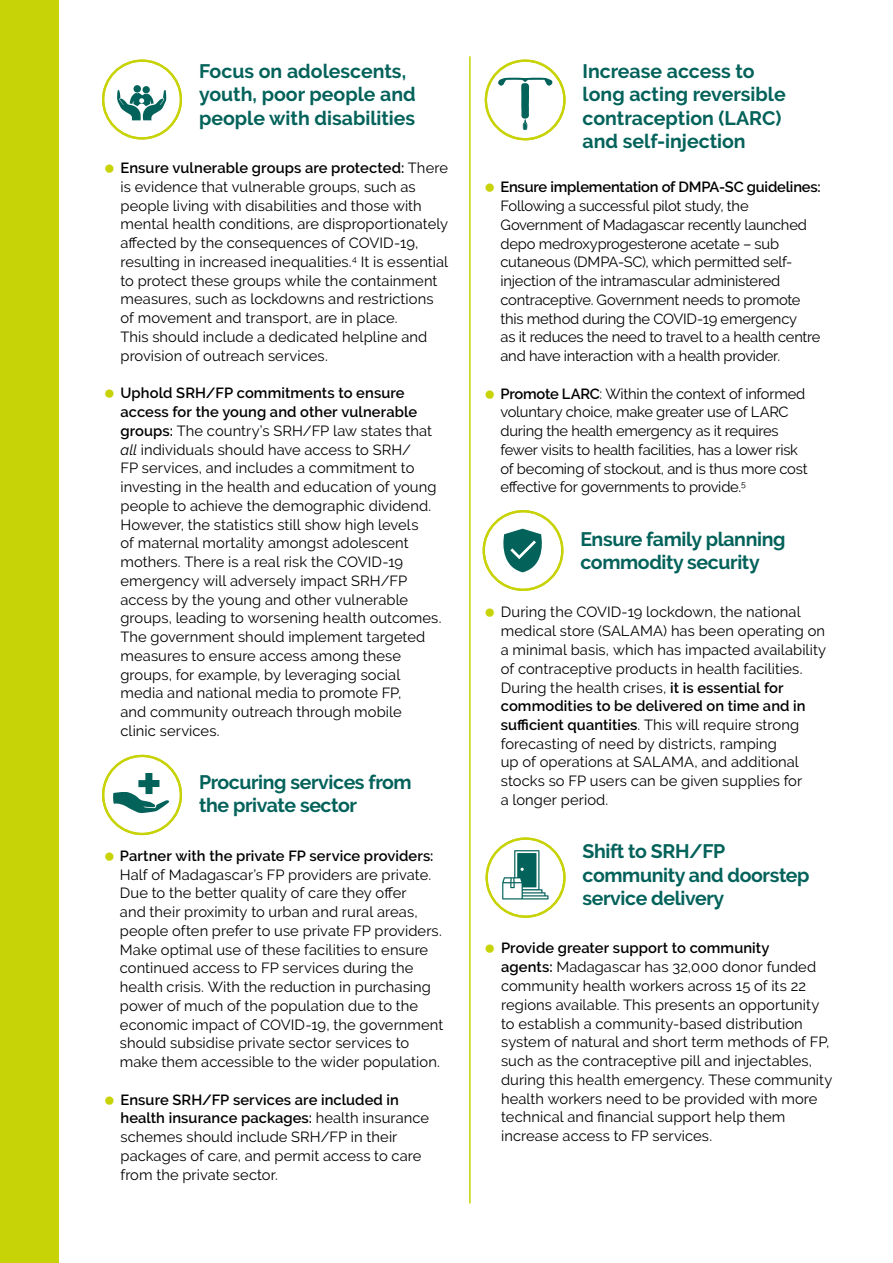
<style>
.page{position:relative;width:893px;height:1263px;background:#fff}
.page>*{position:absolute;margin:0;border:0;box-sizing:border-box;transform-origin:0 0}
.t1{font:700 19.5px/23.4px "Raleway";color:#03625a}
.t2{font:700 19.5px/23.4px "Raleway";letter-spacing:-.02em;color:#03625a}
.t3{font:14.7px/18.8px "Raleway";letter-spacing:.005em;color:#000}
.t4{font:14.7px/18.8px "Raleway";letter-spacing:-.015em;color:#000}
.t5{font:600 14.7px "Raleway";letter-spacing:-.01em;color:#000}
.s1{font-weight:600}
.s2{font-style:italic}
</style>
<div class="page">
<div style="left:0;top:0;width:59px;height:1263px;background:#c7d306"></div>
<hr style="left:469px;top:56px;width:2px;height:1147px;background:#c7d306">
<svg style="left:485px;top:60px;width:81px;height:80px"></svg>
<svg style="left:486px;top:837px;width:80px;height:81px"></svg>
<svg style="left:102px;top:755px;width:80px;height:80px"></svg>
<svg style="left:483px;top:510px;width:80px;height:81px"></svg>
<svg style="left:102px;top:60px;width:80px;height:79px"></svg>
<div style="left:142px;top:86px;width:8px;height:7px;background:#03625a;border-radius:50%"></div>
<h1 class="t1" style="left:199px;top:59px;width:218px">Focus on adolescents, youth, poor people and people with disabilities</h1>
<p class="t3" style="left:120px;top:159px;width:329px"><span class="s1">Ensure vulnerable groups are protected:</span> There is evidence that vulnerable groups, such as people living with disabilities and those with mental health conditions, are disproportionately affected by the consequences of COVID-19, resulting in increased inequalities.<sup>4</sup> It is essential to protect these groups while the containment measures, such as lockdowns and restrictions of movement and transport, are in place.<br>This should include a dedicated helpline and provision of outreach services.</p>
<p class="t3" style="left:120px;top:384px;width:323px"><span class="s1">Uphold SRH/FP commitments to ensure access for the young and other vulnerable groups:</span> The country’s SRH/FP law states that <span class="s2">all</span> individuals should have access to SRH/<br>FP services, and includes a commitment to investing in the health and education of young people to achieve the demographic dividend.<br>However, the statistics still show high levels<br>of maternal mortality amongst adolescent mothers. There is a real risk the COVID-19 emergency will adversely impact SRH/FP access by the young and other vulnerable groups, leading to worsening health outcomes.<br>The government should implement targeted measures to ensure access among these groups, for example, by leveraging social media and national media to promote FP,<br>and community outreach through mobile<br>clinic services.</p>
<h1 class="t2" style="left:199px;top:770px;width:214px">Procuring services from the private sector</h1>
<p class="t5" style="left:120px;top:847px;width:315px">Partner with the private FP service providers:</p>
<p class="t3" style="left:120px;top:865px;width:325px">Half of Madagascar’s FP providers are private.<br>Due to the better quality of care they offer<br>and their proximity to urban and rural areas, people often prefer to use private FP providers.<br>Make optimal use of these facilities to ensure continued access to FP services during the health crisis. With the reduction in purchasing power of much of the population due to the economic impact of COVID-19, the government should subsidise private sector services to make them accessible to the wider population.</p>
<p class="t3" style="left:120px;top:1090px;width:310px"><span class="s1">Ensure SRH/FP services are included in health insurance packages:</span> health insurance schemes should include SRH/FP in their packages of care, and permit access to care from the private sector.</p>
<h1 class="t1" style="left:583px;top:59px;width:205px">Increase access to long acting reversible contraception (LARC) and self-injection</h1>
<p class="t5" style="left:500px;top:179px;width:322px">Ensure implementation of DMPA-SC guidelines:</p>
<p class="t4" style="left:500px;top:196px;width:322px">Following a successful pilot study, the Government of Madagascar recently launched depo medroxyprogesterone acetate – sub cutaneous (DMPA-SC), which permitted self&shy;injection of the intramascular administered contraceptive. Government needs to promote this method during the COVID-19 emergency<br>as it reduces the need to travel to a health centre and have interaction with a health provider.</p>
<p class="t4" style="left:500px;top:384px;width:309px"><span class="s1">Promote LARC</span>: Within the context of informed voluntary choice, make greater use of LARC during the health emergency as it requires fewer visits to health facilities, has a lower risk of becoming of stockout, and is thus more cost effective for governments to provide.<sup>5</sup></p>
<h1 class="t2" style="left:580px;top:527px;width:206px">Ensure family planning commodity security</h1>
<p class="t3" style="left:501px;top:603px;width:327px">During the COVID-19 lockdown, the national medical store (SALAMA) has been operating on a minimal basis, which has impacted availability of contraceptive products in health facilities.<br>During the health crises, <span class="s1">it is essential for commodities to be delivered on time and in sufficient quantities</span>. This will require strong forecasting of need by districts, ramping<br>up of operations at SALAMA, and additional stocks so FP users can be given supplies for<br>a longer period.</p>
<h1 class="t2" style="left:583px;top:840px;width:228px">Shift to SRH/FP community and doorstep service delivery</h1>
<p class="t3" style="left:501px;top:939px;width:333px"><span class="s1">Provide greater support to community<br>agents:</span> Madagascar has 32,000 donor funded community health workers across 15 of its 22 regions available. This presents an opportunity to establish a community-based distribution system of natural and short term methods of FP, such as the contraceptive pill and injectables, during this health emergency. These community health workers need to be provided with more technical and financial support help them increase access to FP services.</p>
</div>
